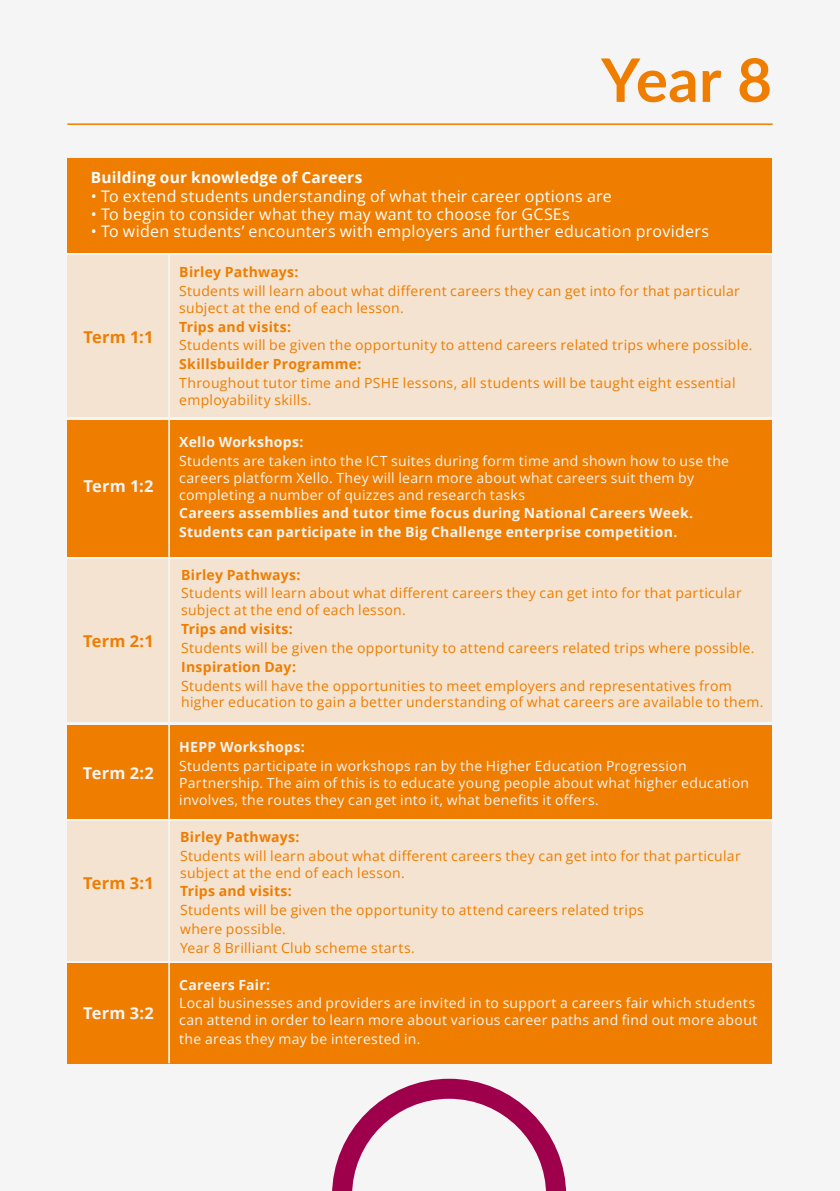
<style>
.page{position:relative;width:840px;height:1191px;background:#fff}
.page>*{position:absolute;margin:0;border:0;box-sizing:border-box;transform-origin:0 0}
.t1{font:700 60px "Lato";color:#ef7d00}
.t2{font:700 16.4px "Open Sans";letter-spacing:.01em;color:#ef7d00}
.t3{font:700 16.4px "Open Sans";letter-spacing:.01em;color:#f5f5f5}
.t4{font:16px "Open Sans";letter-spacing:.015em;color:#fff}
.t5{font:700 15.4px "Open Sans";letter-spacing:.015em;color:#fff}
.t6{font:14px/16.8px "Open Sans";letter-spacing:.02em;color:#ef7d00}
.t7{font:14px/16.8px "Open Sans";letter-spacing:.02em;color:#f5f5f5}
.t8{font:700 14px/18.8px "Open Sans";letter-spacing:.02em;color:#f5f5f5}
.t9{font:700 14px "Open Sans";letter-spacing:.02em;color:#ef7d00}
</style>
<div class="page">
<div style="left:0;top:0;width:839px;height:1191px;background:#f5f5f5"></div>
<hr style="left:67px;top:123px;width:705px;height:2px;background:#ef7d00">
<svg style="left:332px;top:1078px;width:234px;height:113px"></svg>
<div style="left:68px;top:158px;width:703px;height:94px;background:#ef7d00"></div>
<div style="left:68px;top:725px;width:703px;height:94px;background:#ef7d00"></div>
<div style="left:68px;top:963px;width:703px;height:100px;background:#ef7d00"></div>
<div style="left:68px;top:420px;width:703px;height:136px;background:#ef7d00"></div>
<div style="left:68px;top:256px;width:703px;height:161px;background:#f4e3d0"></div>
<div style="left:68px;top:559px;width:703px;height:163px;background:#f4e3d0"></div>
<div style="left:68px;top:821px;width:703px;height:139px;background:#f4e3d0"></div>
<hr style="left:168px;top:254px;width:2px;height:809px;background:#f5f5f5">
<h1 class="t1" style="left:600px;top:36px;width:172px">Year 8</h1>
<p class="t5" style="left:91px;top:167px;width:273px">Building our knowledge of Careers</p>
<p class="t4" style="left:91px;top:186px;width:522px">• To extend students understanding of what their career options are</p>
<p class="t4" style="left:91px;top:203px;width:480px">• To begin to consider what they may want to choose for GCSEs</p>
<p class="t4" style="left:91px;top:220px;width:619px">• To widen students’ encounters with employers and further education providers</p>
<p class="t2" style="left:83px;top:325px;width:72px">Term 1:1</p>
<p class="t3" style="left:83px;top:475px;width:72px">Term 1:2</p>
<p class="t2" style="left:83px;top:629px;width:72px">Term 2:1</p>
<p class="t3" style="left:83px;top:762px;width:72px">Term 2:2</p>
<p class="t2" style="left:83px;top:871px;width:72px">Term 3:1</p>
<p class="t3" style="left:83px;top:1002px;width:72px">Term 3:2</p>
<p class="t9" style="left:179px;top:262px;width:121px">Birley Pathways:</p>
<p class="t6" style="left:179px;top:282px;width:561px">Students will learn about what different careers they can get into for that particular subject at the end of each lesson.</p>
<p class="t9" style="left:179px;top:316px;width:113px">Trips and visits:</p>
<p class="t6" style="left:179px;top:336px;width:574px">Students will be given the opportunity to attend careers related trips where possible.</p>
<p class="t9" style="left:179px;top:354px;width:183px">Skillsbuilder Programme:</p>
<p class="t6" style="left:179px;top:374px;width:557px">Throughout tutor time and PSHE lessons, all students will be taught eight essential employability skills.</p>
<p class="t8" style="left:179px;top:432px;width:126px">Xello Workshops:</p>
<p class="t7" style="left:179px;top:452px;width:551px">Students are taken into the ICT suites during form time and shown how to use the careers platform Xello. They will learn more about what careers suit them by completing a number of quizzes and research tasks</p>
<p class="t8" style="left:179px;top:503px;width:515px">Careers assemblies and tutor time focus during National Careers Week.<br>Students can participate in the Big Challenge enterprise competition.</p>
<p class="t9" style="left:181px;top:564px;width:121px">Birley Pathways:</p>
<p class="t6" style="left:181px;top:584px;width:561px">Students will learn about what different careers they can get into for that particular subject at the end of each lesson.</p>
<p class="t9" style="left:181px;top:619px;width:113px">Trips and visits:</p>
<p class="t6" style="left:181px;top:639px;width:574px">Students will be given the opportunity to attend careers related trips where possible.</p>
<p class="t9" style="left:181px;top:657px;width:116px">Inspiration Day:</p>
<p class="t6" style="left:181px;top:676px;width:583px">Students will have the opportunities to meet employers and representatives from higher education to gain a better understanding of what careers are available to them.</p>
<p class="t8" style="left:179px;top:737px;width:127px">HEPP Workshops:</p>
<p class="t7" style="left:179px;top:757px;width:571px">Students participate in workshops ran by the Higher Education Progression<br>Partnership. The aim of this is to educate young people about what higher education involves, the routes they can get into it, what benefits it offers.</p>
<p class="t9" style="left:180px;top:827px;width:121px">Birley Pathways:</p>
<p class="t6" style="left:180px;top:847px;width:561px">Students will learn about what different careers they can get into for that particular subject at the end of each lesson.</p>
<p class="t9" style="left:180px;top:881px;width:113px">Trips and visits:</p>
<p class="t6" style="left:180px;top:900px;width:465px;line-height:18.8px">Students will be given the opportunity to attend careers related trips where possible.<br>Year 8 Brilliant Club scheme starts.</p>
<p class="t8" style="left:179px;top:974px;width:92px">Careers Fair:</p>
<p class="t7" style="left:179px;top:994px;width:579px">Local businesses and providers are invited in to support a careers fair which students can attend in order to learn more about various career paths and find out more about</p>
<p class="t7" style="left:179px;top:1030px;width:243px">the areas they may be interested in.</p>
</div>
